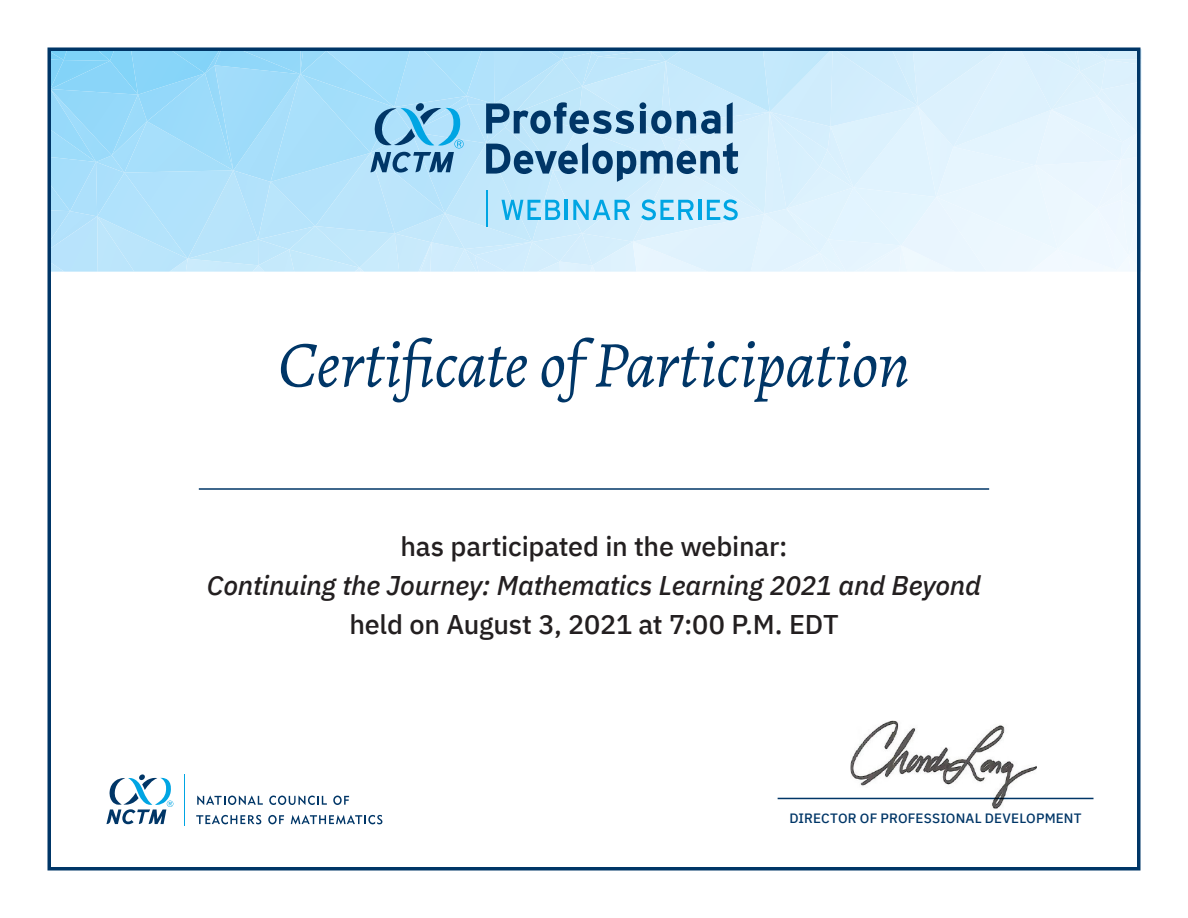
<style>
.page{position:relative;width:1188px;height:918px;background:#fff}
.page>*{position:absolute;margin:0;border:0;box-sizing:border-box;transform-origin:0 0}
.t1{font:italic 66px "Alegreya";letter-spacing:-.01em;color:#003667}
.t2{font:500 27px "IBM Plex Sans";letter-spacing:-.01em;color:#231f20}
.t3{font:italic 500 27px "IBM Plex Sans";letter-spacing:-.005em;color:#231f20}
.t4{font:500 13.5px "IBM Plex Sans";letter-spacing:.01em;color:#003667}
</style>
<div class="page">
<hr style="left:778px;top:798px;width:316px;height:1px;background:#003667">
<svg style="left:106px;top:774px;width:67px;height:50px"></svg>
<hr style="left:184px;top:774px;width:1px;height:52px;background:#00a5e3">
<svg style="left:197px;top:796px;width:66px;height:9px"></svg>
<svg style="left:269px;top:796px;width:58px;height:9px"></svg>
<svg style="left:333px;top:796px;width:16px;height:9px"></svg>
<svg style="left:196px;top:815px;width:65px;height:9px"></svg>
<svg style="left:268px;top:815px;width:16px;height:9px"></svg>
<svg style="left:291px;top:815px;width:91px;height:9px"></svg>
<img style="left:850px;top:720px;width:186px;height:89px">
<hr style="left:199px;top:488px;width:790px;height:2px;background:#003667">
<svg style="left:52px;top:49px;width:1090px;height:223px;background:#bee3f6"></svg>
<div style="left:47px;top:47px;width:1094px;height:824px;border:4px solid #003667"></div>
<h1 class="t1" style="left:278px;top:320px;width:634px">Certificate of Participation</h1>
<p class="t2" style="left:400px;top:525px;width:389px">has participated in the webinar:</p>
<p class="t3" style="left:207px;top:564px;width:776px">Continuing the Journey: Mathematics Learning 2021 and Beyond</p>
<p class="t2" style="left:349px;top:603px;width:491px">held on August 3, 2021 at 7:00 P.M. EDT</p>
<p class="t4" style="left:790px;top:808px;width:294px">DIRECTOR OF PROFESSIONAL DEVELOPMENT</p>
</div>
